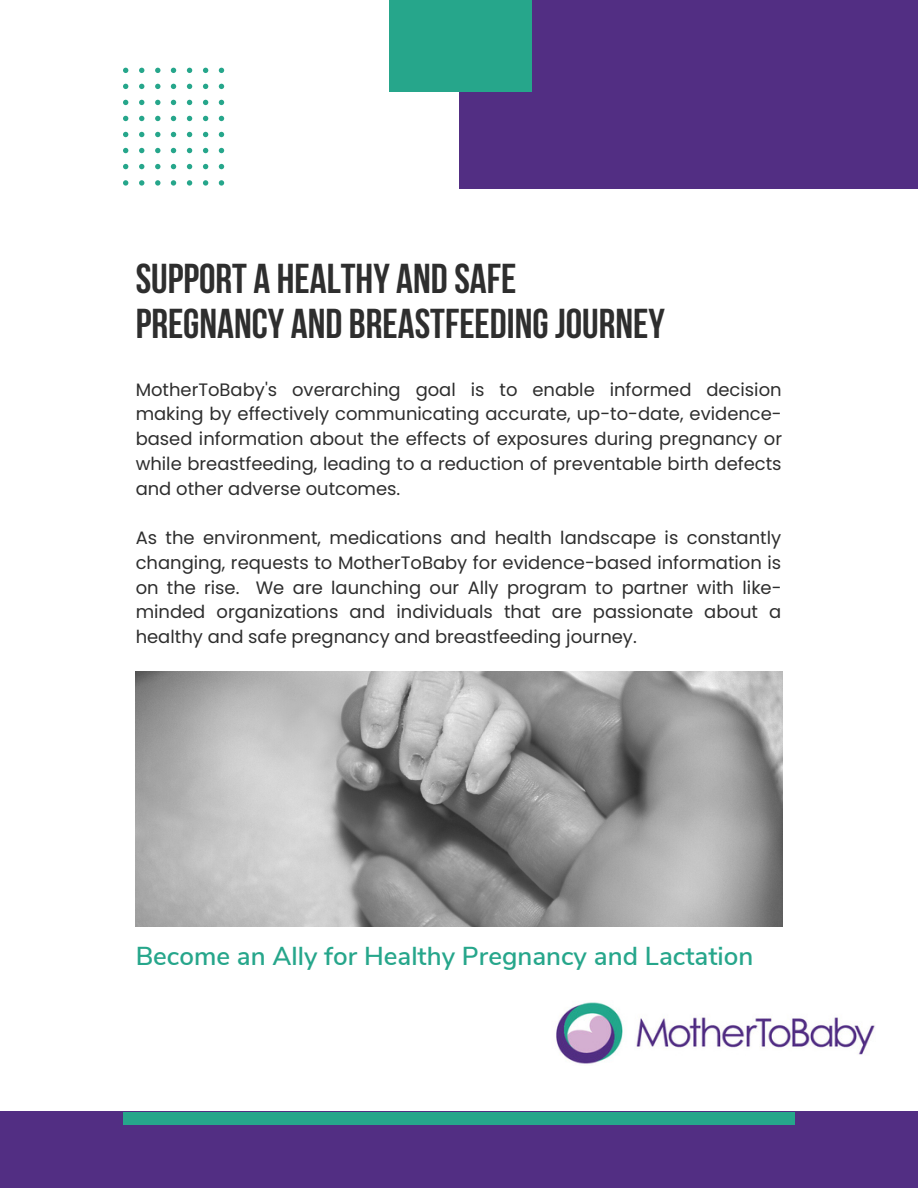
<style>
.page{position:relative;width:918px;height:1188px;background:#fff}
.page>*{position:absolute;margin:0;border:0;box-sizing:border-box;transform-origin:0 0}
.t1{font:700 41.55px/45px "Bebas Neue";color:#2e2e2e}
.t2{font:600 25.95px "Nunito Sans";color:#26a68b}
.t3{font:18px/24.8px "Poppins";color:#2e2e2e;text-align:justify}
</style>
<div class="page">
<div style="left:459px;top:0;width:459px;height:188px;background:#522e83"></div>
<img style="left:136px;top:672px;width:647px;height:254px">
<div style="left:0;top:1112px;width:918px;height:76px;background:#522e83"></div>
<div style="left:123px;top:1112px;width:672px;height:12px;background:#26a68b"></div>
<div style="left:389px;top:0;width:142px;height:92px;background:#26a68b"></div>
<svg style="left:123px;top:68px;width:102px;height:118px"></svg>
<img style="left:556px;top:1002px;width:319px;height:62px">
<p class="t1" style="left:136px;top:260px;width:531px">SUPPORT A HEALTHY AND SAFE<br>PREGNANCY AND BREASTFEEDINGJOURNEY</p>
<p class="t3" style="left:136px;top:377px;width:648px">MotherToBaby's overarching goal is to enable informed decision making by effectively communicating accurate, up-to-date, evidence&shy;based information about the effects of exposures during pregnancy or while breastfeeding, leading to a reduction of preventable birth defects and other adverse outcomes.</p>
<p class="t3" style="left:136px;top:526px;width:647px">As the environment, medications and health landscape is constantly changing, requests to MotherToBaby for evidence-based information is on the rise. We are launching our Ally program to partner with like&shy;minded organizations and individuals that are passionate about a healthy and safe pregnancy and breastfeeding journey.</p>
<p class="t2" style="left:136px;top:939px;width:619px">Become an Ally for Healthy Pregnancy and Lactation</p>
</div>
